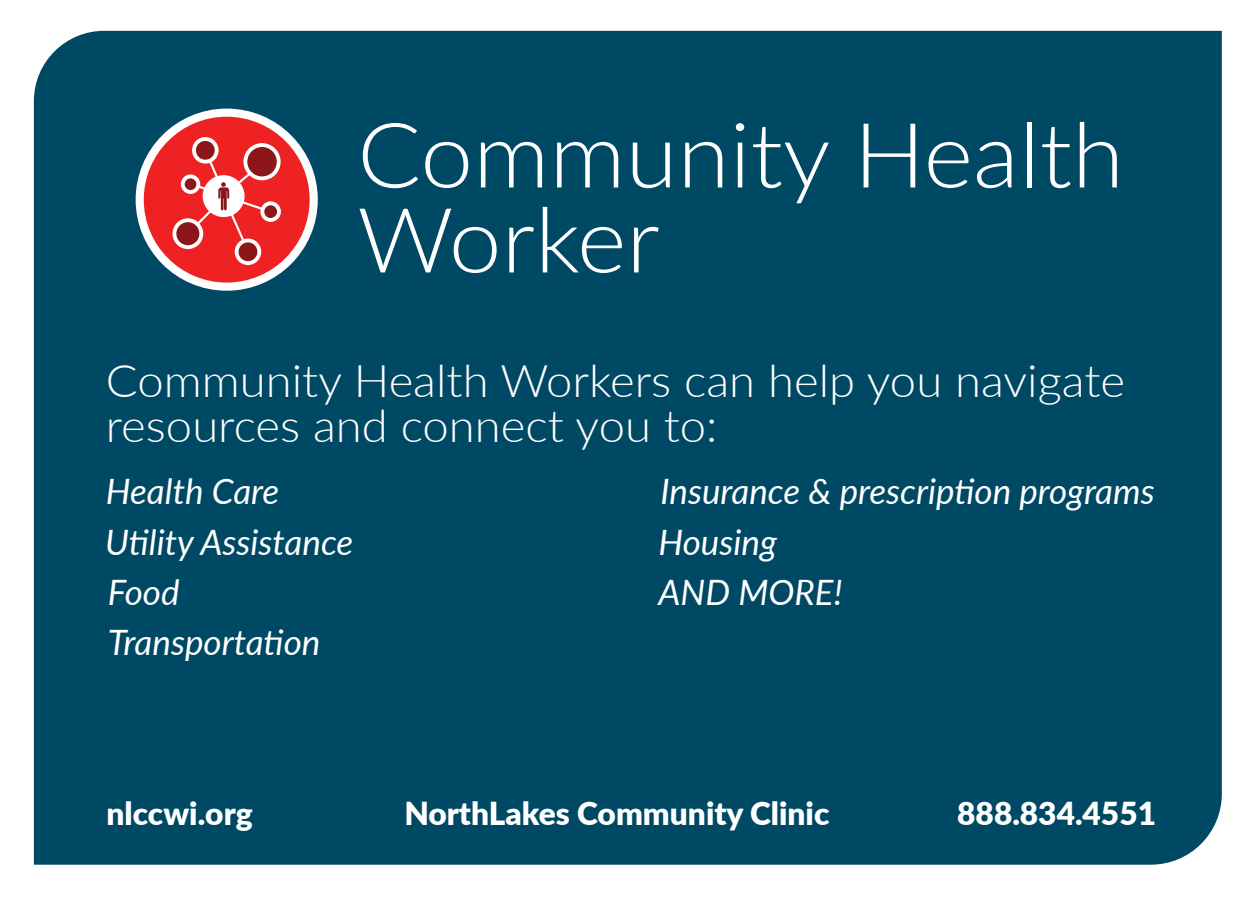
<style>
.page{position:relative;width:1260px;height:900px;background:#fff}
.page>*{position:absolute;margin:0;border:0;box-sizing:border-box;transform-origin:0 0}
.t1{font:300 90.25px/85px "Lato";color:#fff;scale:1.05 1}
.t2{font:300 45px/45px "Lato";color:#fff;scale:1.05 1}
.t3{font:italic 35px/50.2px "Lato";color:#fff}
.t4{font:900 31.75px "Lato";color:#fff}
</style>
<div class="page">
<div style="left:34px;top:31px;width:1188px;height:834px;background:#004964"></div>
<div style="left:136px;top:109px;width:182px;height:182px;background:#fff;border-radius:50%"></div>
<div style="left:144px;top:117px;width:166px;height:166px;background:#ee2123;border-radius:50%"></div>
<svg style="left:194px;top:139px;width:23px;height:23px"></svg>
<div style="left:192px;top:137px;width:27px;height:27px;border:4px solid #fff;border-radius:50%"></div>
<div style="left:237px;top:240px;width:22px;height:23px;background:#8b171a;border-radius:50%"></div>
<div style="left:235px;top:239px;width:26px;height:26px;border:4px solid #fff;border-radius:50%"></div>
<div style="left:183px;top:176px;width:15px;height:16px;background:#8b171a;border-radius:50%"></div>
<div style="left:181px;top:175px;width:19px;height:19px;border:4px solid #fff;border-radius:50%"></div>
<svg style="left:245px;top:145px;width:34px;height:33px"></svg>
<div style="left:243px;top:143px;width:38px;height:37px;border:4px solid #fff;border-radius:50%"></div>
<div style="left:262px;top:203px;width:17px;height:17px;background:#8b171a;border-radius:50%"></div>
<div style="left:260px;top:201px;width:21px;height:21px;border:4px solid #fff;border-radius:50%"></div>
<div style="left:174px;top:220px;width:27px;height:27px;background:#8b171a;border-radius:50%"></div>
<div style="left:172px;top:218px;width:31px;height:31px;border:4px solid #fff;border-radius:50%"></div>
<svg style="left:196px;top:159px;width:68px;height:83px"></svg>
<h1 class="t1" style="left:357px;top:109px;width:732px">Community Health<br>Worker</h1>
<p class="t2" style="left:106px;top:357px;width:972px">Community Health Workers can help you navigate resources and connect you to:</p>
<p class="t3" style="left:106px;top:465px;width:175px">Health Care</p>
<p class="t3" style="left:660px;top:465px;width:496px">Insurance &amp; prescription programs</p>
<p class="t3" style="left:105px;top:515px;width:250px">Utility Assistance</p>
<p class="t3" style="left:658px;top:515px;width:120px">Housing</p>
<p class="t3" style="left:108px;top:566px;width:214px">Food<br>Transportation</p>
<p class="t3" style="left:658px;top:566px;width:186px">AND MORE!</p>
<p class="t4" style="left:107px;top:790px;width:148px">nlccwi.org</p>
<p class="t4" style="left:404px;top:790px;width:427px">NorthLakes Community Clinic</p>
<p class="t4" style="left:957px;top:790px;width:200px">888.834.4551</p>
</div>
